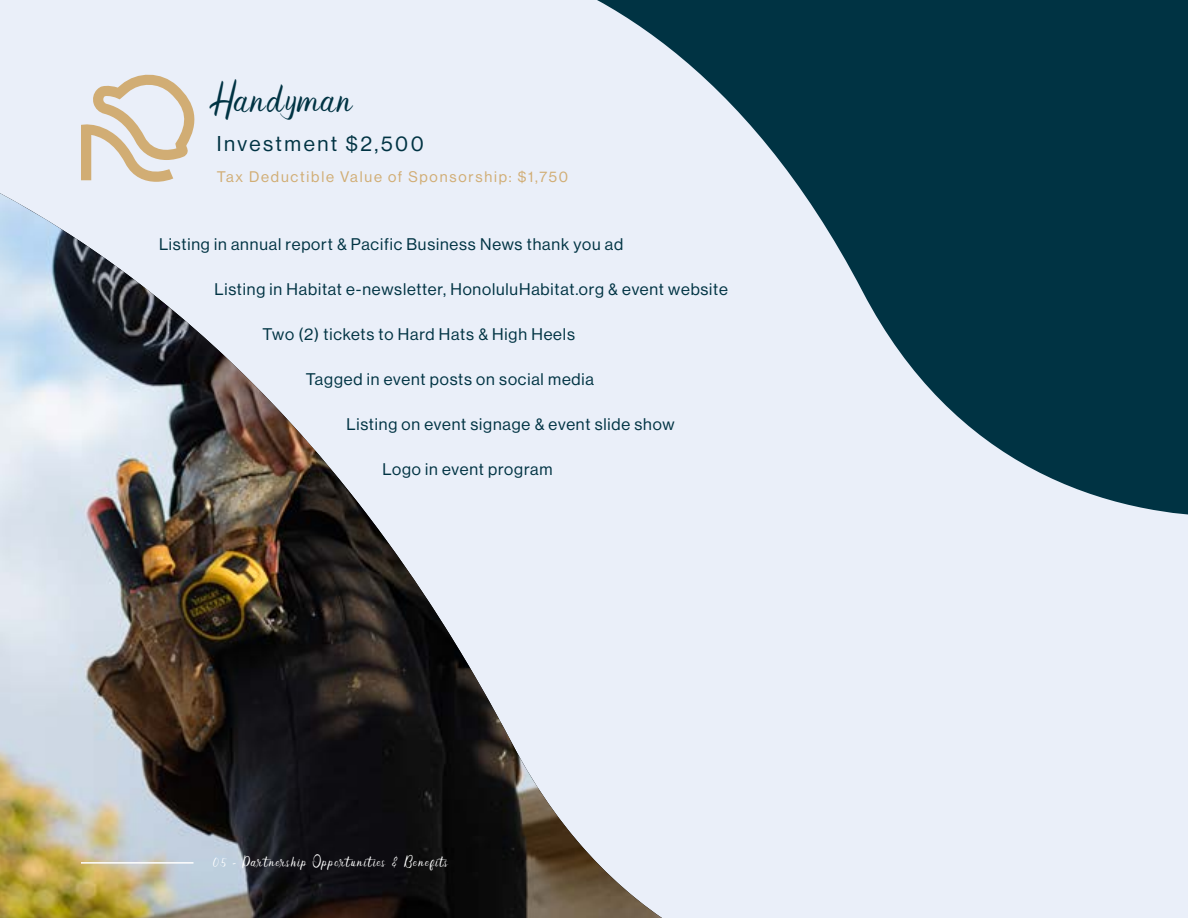
<style>
.page{position:relative;width:1188px;height:918px;background:#fff}
.page>*{position:absolute;margin:0;border:0;box-sizing:border-box;transform-origin:0 0}
.t1{font:42px "Jeqez";letter-spacing:.05em;color:#003343}
.t2{font:21px "N Haas Grotesk DS Pro 55 Rg";letter-spacing:.12em;color:#003343}
.t3{font:16.5px "N Haas Grotesk DS Pro 55 Rg";letter-spacing:.05em;color:#003343}
.t4{font:15px "N Haas Grotesk DS Pro 55 Rg";letter-spacing:.12em;color:#d1ad74}
.t5{font:15px "Jeqez";letter-spacing:.1em;color:#fff}
</style>
<div class="page">
<div style="left:0;top:45px;width:1188px;height:873px;background:#eaeff9"></div>
<img style="left:0;top:193px;width:662px;height:725px">
<hr style="left:81px;top:862px;width:113px;height:2px;background:#fff">
<svg style="left:81px;top:71px;width:119px;height:111px;background:#e1d9cd"></svg>
<svg style="left:342px;top:0;width:846px;height:517px;background:#8ba3af"></svg>
<h1 class="t1" style="left:211px;top:71px;width:143px">Handyman</h1>
<p class="t2" style="left:217px;top:132px;width:208px">Investment $2,500</p>
<p class="t4" style="left:217px;top:168px;width:353px">Tax Deductible Value of Sponsorship: $1,750</p>
<p class="t3" style="left:159px;top:235px;width:466px">Listing in annual report &amp; Pacific Business News thank you ad</p>
<p class="t3" style="left:215px;top:280px;width:515px">Listing in Habitat e-newsletter, HonoluluHabitat.org &amp; event website</p>
<p class="t3" style="left:263px;top:325px;width:314px">Two (2) tickets to Hard Hats &amp; High Heels</p>
<p class="t3" style="left:306px;top:370px;width:289px">Tagged in event posts on social media</p>
<p class="t3" style="left:347px;top:415px;width:330px">Listing on event signage &amp; event slide show</p>
<p class="t3" style="left:383px;top:460px;width:171px">Logo in event program</p>
<p class="t5" style="left:213px;top:852px;width:236px">05 - Partnership Opportunities &amp; Benefits</p>
</div>
